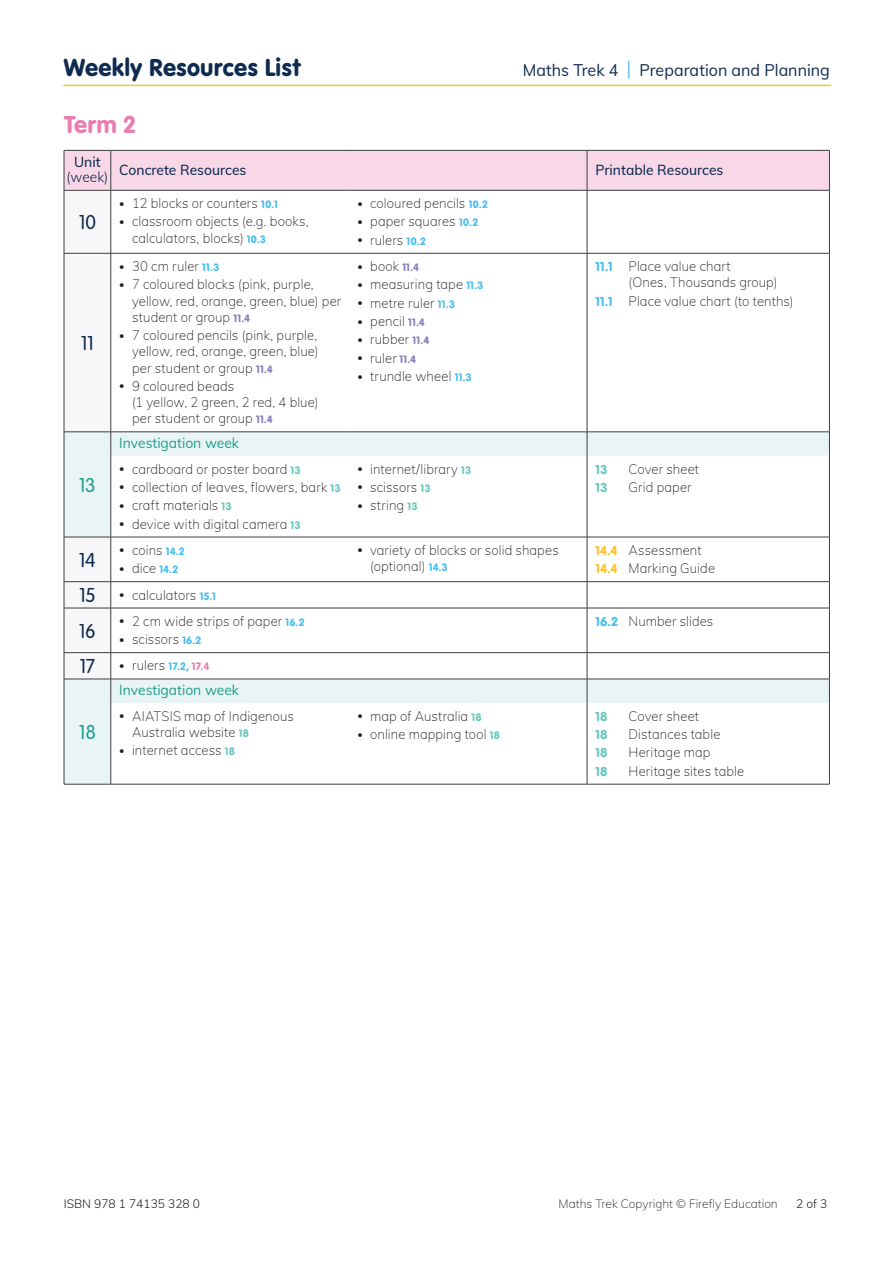
<style>
.page{position:relative;width:893px;height:1263px;background:#fff}
.page>*{position:absolute;margin:0;border:0;box-sizing:border-box;transform-origin:0 0}
.t1{font:25.5px "VAG Rundschrift D";letter-spacing:.005em;color:#102b51}
.t2{font:25.5px "VAG Rundschrift D";color:#e97db1}
.t3{font:300 21px "VAG Rundschrift D";letter-spacing:-.03em;color:#102b51}
.t4{font:300 21px "VAG Rundschrift D";color:#209d8f}
.t5{font:16.5px "Mulish";color:#102b51}
.t6{font:500 14.25px "Mulish";color:#102b51}
.t7{font:14.25px "Mulish";color:#209d8f}
.t8{font:300 14.25px "Mulish";color:#102b51}
.t9{font:200 13.5px/16.2px "Mulish";letter-spacing:.005em;color:#231f20}
.t10{font:13.5px "VAG Rundschrift D";letter-spacing:-.01em;color:#6bc8be}
.t11{font:200 12px "Mulish";color:#231f20}
.t12{font:300 12px "Mulish";color:#231f20}
.s1{font-size:19.95px;color:#4abfee}
.s2{font-size:10.5px}
.s3{font-family:"VAG Rundschrift D";font-weight:400;font-size:11.25px;color:#4abfee}
.s4{font-family:"VAG Rundschrift D";font-weight:400;font-size:11.25px;color:#897ebb}
.s5{font-family:"VAG Rundschrift D";font-weight:400;font-size:11.25px;color:#6bc8be}
.s6{font-family:"VAG Rundschrift D";font-weight:400;color:#4abfee}
.s7{font-family:"VAG Rundschrift D";font-weight:400;color:#fec231}
.s8{font-family:"VAG Rundschrift D";font-weight:300;font-size:21px;color:#102b51}
.s9{font-family:"VAG Rundschrift D";font-weight:400;font-size:11.25px;color:#e97db1}
</style>
<div class="page">
<hr style="left:64px;top:85px;width:767px;height:1px;background:#fec231">
<svg style="left:65px;top:703px;width:764px;height:81px"></svg>
<svg style="left:64px;top:150px;width:766px;height:553px"></svg>
<hr style="left:64px;top:703px;width:1px;height:81px;background:#3e3e3f">
<hr style="left:111px;top:703px;width:1px;height:81px;background:#3e3e3f">
<hr style="left:587px;top:703px;width:1px;height:81px;background:#3e3e3f">
<hr style="left:829px;top:703px;width:1px;height:81px;background:#3e3e3f">
<hr style="left:64px;top:784px;width:47px;height:1px;background:#3e3e3f">
<hr style="left:111px;top:784px;width:238px;height:1px;background:#3e3e3f">
<hr style="left:349px;top:784px;width:238px;height:1px;background:#3e3e3f">
<hr style="left:587px;top:784px;width:243px;height:1px;background:#3e3e3f">
<h1 class="t1" style="left:64px;top:52px;width:239px">Weekly Resources List</h1>
<p class="t5" style="left:523px;top:58px;width:309px">Maths Trek 4 <span class="s1">|</span> Preparation and Planning</p>
<h1 class="t2" style="left:64px;top:110px;width:74px">Term 2</h1>
<p class="t6" style="left:74px;top:152px;width:28px">Unit</p>
<p class="t8" style="left:66px;top:167px;width:44px">(week)</p>
<h2 class="t3" style="left:79px;top:211px;width:19px">10</h2>
<h2 class="t3" style="left:81px;top:332px;width:15px">11</h2>
<h2 class="t4" style="left:79px;top:474px;width:18px">13</h2>
<h2 class="t3" style="left:79px;top:549px;width:18px">14</h2>
<p class="t6" style="left:119px;top:159px;width:129px">Concrete Resources</p>
<p class="t6" style="left:596px;top:159px;width:129px">Printable Resources</p>
<p class="t9" style="left:119px;top:195px;width:160px"><span class="s2">•</span> 12 blocks or counters <span class="s3">10.1</span></p>
<p class="t9" style="left:132px;top:213px;width:178px;text-indent:-13px"><span class="s2">•</span> classroom objects (e.g. books, calculators, blocks) <span class="s3">10.3</span></p>
<p class="t9" style="left:119px;top:257px;width:101px"><span class="s2">•</span> 30 cm ruler <span class="s3">11.3</span></p>
<p class="t9" style="left:132px;top:276px;width:211px;text-indent:-13px"><span class="s2">•</span> 7 coloured blocks (pink, purple, yellow, red, orange, green, blue) per student or group <span class="s4">11.4</span></p>
<p class="t9" style="left:132px;top:327px;width:188px;text-align:justify;text-indent:-13px"><span class="s2">•</span> 7 coloured pencils (pink, purple, yellow, red, orange, green, blue) per student or group <span class="s4">11.4</span></p>
<p class="t9" style="left:132px;top:377px;width:188px;text-indent:-13px"><span class="s2">•</span> 9 coloured beads<br>(1 yellow, 2 green, 2 red, 4 blue) per student or group <span class="s4">11.4</span></p>
<p class="t7" style="left:119px;top:432px;width:121px">Investigation week</p>
<p class="t9" style="left:119px;top:460px;width:183px"><span class="s2">•</span> cardboard or poster board <span class="s5">13</span></p>
<p class="t9" style="left:119px;top:478px;width:223px"><span class="s2">•</span> collection of leaves, flowers, bark <span class="s5">13</span></p>
<p class="t9" style="left:119px;top:497px;width:114px"><span class="s2">•</span> craft materials <span class="s5">13</span></p>
<p class="t9" style="left:119px;top:515px;width:183px"><span class="s2">•</span> device with digital camera <span class="s5">13</span></p>
<p class="t9" style="left:119px;top:541px;width:67px"><span class="s2">•</span> coins <span class="s3">14.2</span></p>
<p class="t9" style="left:119px;top:560px;width:60px"><span class="s2">•</span> dice <span class="s3">14.2</span></p>
<p class="t9" style="left:357px;top:195px;width:132px"><span class="s2">•</span> coloured pencils <span class="s3">10.2</span></p>
<p class="t9" style="left:357px;top:213px;width:122px"><span class="s2">•</span> paper squares <span class="s3">10.2</span></p>
<p class="t9" style="left:357px;top:231px;width:70px"><span class="s2">•</span> rulers <span class="s3">10.2</span></p>
<p class="t9" style="left:357px;top:257px;width:63px"><span class="s2">•</span> book <span class="s4">11.4</span></p>
<p class="t9" style="left:357px;top:276px;width:128px"><span class="s2">•</span> measuring tape <span class="s3">11.3</span></p>
<p class="t9" style="left:357px;top:294px;width:99px"><span class="s2">•</span> metre ruler <span class="s3">11.3</span></p>
<p class="t9" style="left:357px;top:312px;width:69px"><span class="s2">•</span> pencil <span class="s4">11.4</span></p>
<p class="t9" style="left:357px;top:331px;width:73px"><span class="s2">•</span> rubber <span class="s4">11.4</span></p>
<p class="t9" style="left:357px;top:349px;width:60px"><span class="s2">•</span> ruler <span class="s4">11.4</span></p>
<p class="t9" style="left:357px;top:367px;width:116px"><span class="s2">•</span> trundle wheel <span class="s3">11.3</span></p>
<p class="t9" style="left:357px;top:460px;width:115px"><span class="s2">•</span> internet/library <span class="s5">13</span></p>
<p class="t9" style="left:357px;top:478px;width:75px"><span class="s2">•</span> scissors <span class="s5">13</span></p>
<p class="t9" style="left:357px;top:497px;width:62px"><span class="s2">•</span> string <span class="s5">13</span></p>
<p class="t9" style="left:629px;top:257px;width:151px;text-indent:-33px"><span class="s6">11.1</span> Place value chart<br>(Ones, Thousands group)</p>
<p class="t9" style="left:596px;top:292px;width:199px"><span class="s6">11.1</span> Place value chart (to tenths)</p>
<p class="t10" style="left:596px;top:461px;width:13px">13</p>
<p class="t9" style="left:629px;top:460px;width:72px">Cover sheet</p>
<p class="t10" style="left:596px;top:479px;width:13px">13</p>
<p class="t9" style="left:629px;top:478px;width:64px">Grid paper</p>
<p class="t9" style="left:370px;top:541px;width:190px;text-indent:-13px"><span class="s2">•</span> variety of blocks or solid shapes (optional) <span class="s3">14.3</span></p>
<p class="t9" style="left:596px;top:540px;width:121px;line-height:18.3px"><span class="s7">14.4</span> Assessment<br><span class="s7">14.4</span> Marking Guide</p>
<p class="t9" style="left:79px;top:586px;width:139px"><span class="s8">15</span> <span class="s2">•</span> calculators <span class="s3">15.1</span></p>
<h2 class="t3" style="left:79px;top:620px;width:18px">16</h2>
<p class="t9" style="left:119px;top:612px;width:187px"><span class="s2">•</span> 2 cm wide strips of paper <span class="s3">16.2</span></p>
<p class="t9" style="left:119px;top:630px;width:84px"><span class="s2">•</span> scissors <span class="s3">16.2</span></p>
<p class="t9" style="left:79px;top:657px;width:131px"><span class="s8">17</span> <span class="s2">•</span> rulers <span class="s3">17.2,</span> <span class="s9">17.4</span></p>
<h2 class="t4" style="left:79px;top:721px;width:18px">18</h2>
<p class="t7" style="left:119px;top:679px;width:121px">Investigation week</p>
<p class="t9" style="left:132px;top:707px;width:163px;text-indent:-13px"><span class="s2">•</span> AIATSIS map of Indigenous<br>Australia website <span class="s5">18</span></p>
<p class="t9" style="left:119px;top:742px;width:117px"><span class="s2">•</span> internet access <span class="s5">18</span></p>
<p class="t9" style="left:357px;top:707px;width:126px"><span class="s2">•</span> map of Australia <span class="s5">18</span></p>
<p class="t9" style="left:357px;top:725px;width:144px"><span class="s2">•</span> online mapping tool <span class="s5">18</span></p>
<p class="t9" style="left:596px;top:612px;width:119px"><span class="s6">16.2</span> Number slides</p>
<p class="t10" style="left:596px;top:708px;width:14px">18</p>
<p class="t9" style="left:629px;top:707px;width:72px">Cover sheet</p>
<p class="t10" style="left:596px;top:726px;width:14px">18</p>
<p class="t9" style="left:629px;top:725px;width:93px">Distances table</p>
<p class="t10" style="left:596px;top:745px;width:14px">18</p>
<p class="t9" style="left:629px;top:744px;width:83px">Heritage map</p>
<p class="t10" style="left:596px;top:763px;width:14px">18</p>
<p class="t9" style="left:629px;top:762px;width:117px">Heritage sites table</p>
<p class="t12" style="left:64px;top:1194px;width:138px">ISBN 978 1 74135 328 0</p>
<p class="t11" style="left:559px;top:1194px;width:221px">Maths Trek Copyright © Firefly Education</p>
<p class="t12" style="left:796px;top:1194px;width:33px">2 of 3</p>
</div>
